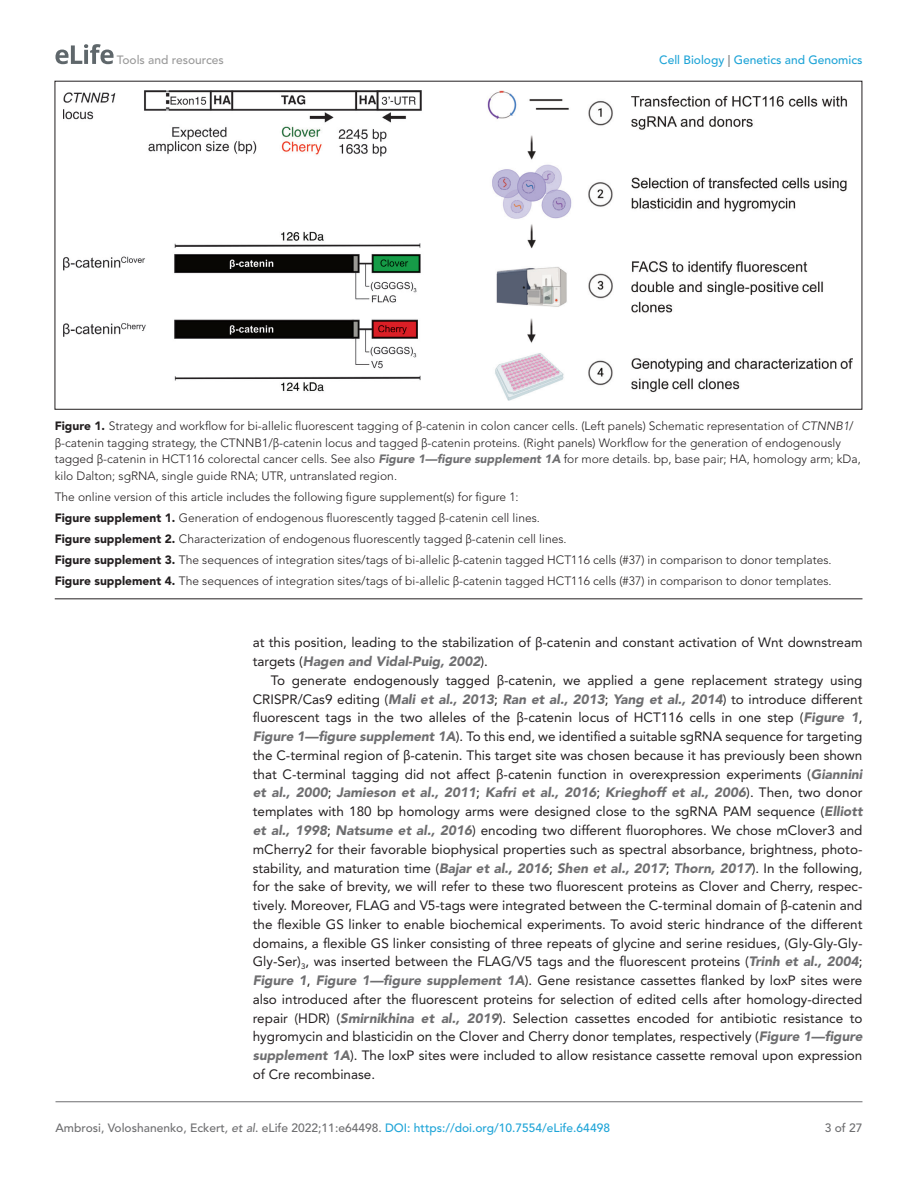
<style>
.page{position:relative;width:918px;height:1188px;background:#fff}
.page>*{position:absolute;margin:0;border:0;box-sizing:border-box;transform-origin:0 0}
.t1{font:13.5px/18.8px "Avenir LT Std";color:#231f20}
.t2{font:300 12px/21px "Avenir LT Std";color:#231f20}
.t3{font:500 12px "Avenir LT Std";color:#6e6e70}
.t4{font:500 12px "Avenir LT Std";color:#1ea4d7}
.t5{font:500 12px "Avenir LT Std";color:#9a9a9a}
.s1{color:#6e6e70}
.s2{font-weight:900}
.s3{font-family:"Segoe UI"}
.s4{font-style:italic}
.s5{font-weight:900;font-style:italic;color:#6e6e70}
.s6{color:#1ea4d7}
</style>
<div class="page">
<svg style="left:55px;top:44px;width:59px;height:20px"></svg>
<hr style="left:56px;top:1101px;width:806px;height:1px;background:#6e6e70">
<hr style="left:55px;top:598px;width:807px;height:1px;background:#231f20">
<img style="left:64px;top:90px;width:789px;height:310px">
<p class="t5" style="left:117px;top:53px;width:108px">Tools and resources</p>
<p class="t4" style="left:659px;top:53px;width:205px">Cell Biology <span class="s1">|</span> Genetics and Genomics</p>
<p class="t2" style="left:55px;top:418px;width:808px;line-height:16.5px"><span class="s2">Figure 1.</span> Strategy and workflow for bi-allelic fluorescent tagging of <span class="s3">β</span>-catenin in colon cancer cells. (Left panels) Schematic representation of <span class="s4">CTNNB1</span>/ <span class="s3">β</span>-catenin tagging strategy, the CTNNB1/<span class="s3">β</span>-catenin locus and tagged <span class="s3">β</span>-catenin proteins. (Right panels) Workflow for the generation of endogenously tagged <span class="s3">β</span>-catenin in HCT116 colorectal cancer cells. See also <span class="s5">Figure 1—figure supplement 1A</span> for more details. bp, base pair; HA, homology arm; kDa, kilo Dalton; sgRNA, single guide RNA; UTR, untranslated region.</p>
<p class="t2" style="left:55px;top:486px;width:778px">The online version of this article includes the following figure supplement(s) for figure 1:<br><span class="s2">Figure supplement 1.</span> Generation of endogenous fluorescently tagged <span class="s3">β</span>-catenin cell lines.<br><span class="s2">Figure supplement 2.</span> Characterization of endogenous fluorescently tagged <span class="s3">β</span>-catenin cell lines.<br><span class="s2">Figure supplement 3.</span> The sequences of integration sites/tags of bi-allelic <span class="s3">β</span>-catenin tagged HCT116 cells (#37) in comparison to donor templates.<br><span class="s2">Figure supplement 4.</span> The sequences of integration sites/tags of bi-allelic <span class="s3">β</span>-catenin tagged HCT116 cells (#37) in comparison to donor templates.</p>
<p class="t1" style="left:253px;top:633px;width:611px">at this position, leading to the stabilization of <span class="s3">β</span>-catenin and constant activation of Wnt downstream targets (<span class="s5">Hagen and Vidal-Puig, 2002</span>).</p>
<p class="t1" style="left:253px;top:671px;width:611px;text-align:justify;text-indent:18px">To generate endogenously tagged <span class="s3">β</span>-catenin, we applied a gene replacement strategy using CRISPR/Cas9 editing (<span class="s5">Mali et al., 2013</span>; <span class="s5">Ran et al., 2013</span>; <span class="s5">Yang et al., 2014</span>) to introduce different fluorescent tags in the two alleles of the <span class="s3">β</span>-catenin locus of HCT116 cells in one step (<span class="s5">Figure 1</span>, <span class="s5">Figure 1—figure supplement 1A</span>). To this end, we identified a suitable sgRNA sequence for targeting the C-terminal region of <span class="s3">β</span>-catenin. This target site was chosen because it has previously been shown that C-terminal tagging did not affect <span class="s3">β</span>-catenin function in overexpression experiments (<span class="s5">Giannini et al., 2000</span>; <span class="s5">Jamieson et al., 2011</span>; <span class="s5">Kafri et al., 2016</span>; <span class="s5">Krieghoff et al., 2006</span>). Then, two donor templates with 180 bp homology arms were designed close to the sgRNA PAM sequence (<span class="s5">Elliott et al., 1998</span>; <span class="s5">Natsume et al., 2016</span>) encoding two different fluorophores. We chose mClover3 and mCherry2 for their favorable biophysical properties such as spectral absorbance, brightness, photo&shy;stability, and maturation time (<span class="s5">Bajar et al., 2016</span>; <span class="s5">Shen et al., 2017</span>; <span class="s5">Thorn, 2017</span>). In the following, for the sake of brevity, we will refer to these two fluorescent proteins as Clover and Cherry, respec&shy;tively. Moreover, FLAG and V5-tags were integrated between the C-terminal domain of <span class="s3">β</span>-catenin and the flexible GS linker to enable biochemical experiments. To avoid steric hindrance of the different domains, a flexible GS linker consisting of three repeats of glycine and serine residues, (Gly-Gly-Gly-Gly-Ser)<sub>3</sub>, was inserted between the FLAG/V5 tags and the fluorescent proteins (<span class="s5">Trinh et al., 2004</span>; <span class="s5">Figure 1</span>, <span class="s5">Figure 1—figure supplement 1A</span>). Gene resistance cassettes flanked by loxP sites were also introduced after the fluorescent proteins for selection of edited cells after homology-directed repair (HDR) (<span class="s5">Smirnikhina et al., 2019</span>). Selection cassettes encoded for antibiotic resistance to hygromycin and blasticidin on the Clover and Cherry donor templates, respectively (<span class="s5">Figure 1—figure supplement 1A</span>). The loxP sites were included to allow resistance cassette removal upon expression of Cre recombinase.</p>
<p class="t3" style="left:56px;top:1121px;width:556px">Ambrosi, Voloshanenko, Eckert<span class="s4">, et al</span>. eLife 2022;11:e64498. <span class="s6">DOI: https://doi.org/10.7554/eLife.64498</span></p>
<p class="t3" style="left:825px;top:1121px;width:39px">3 of 27</p>
</div>
